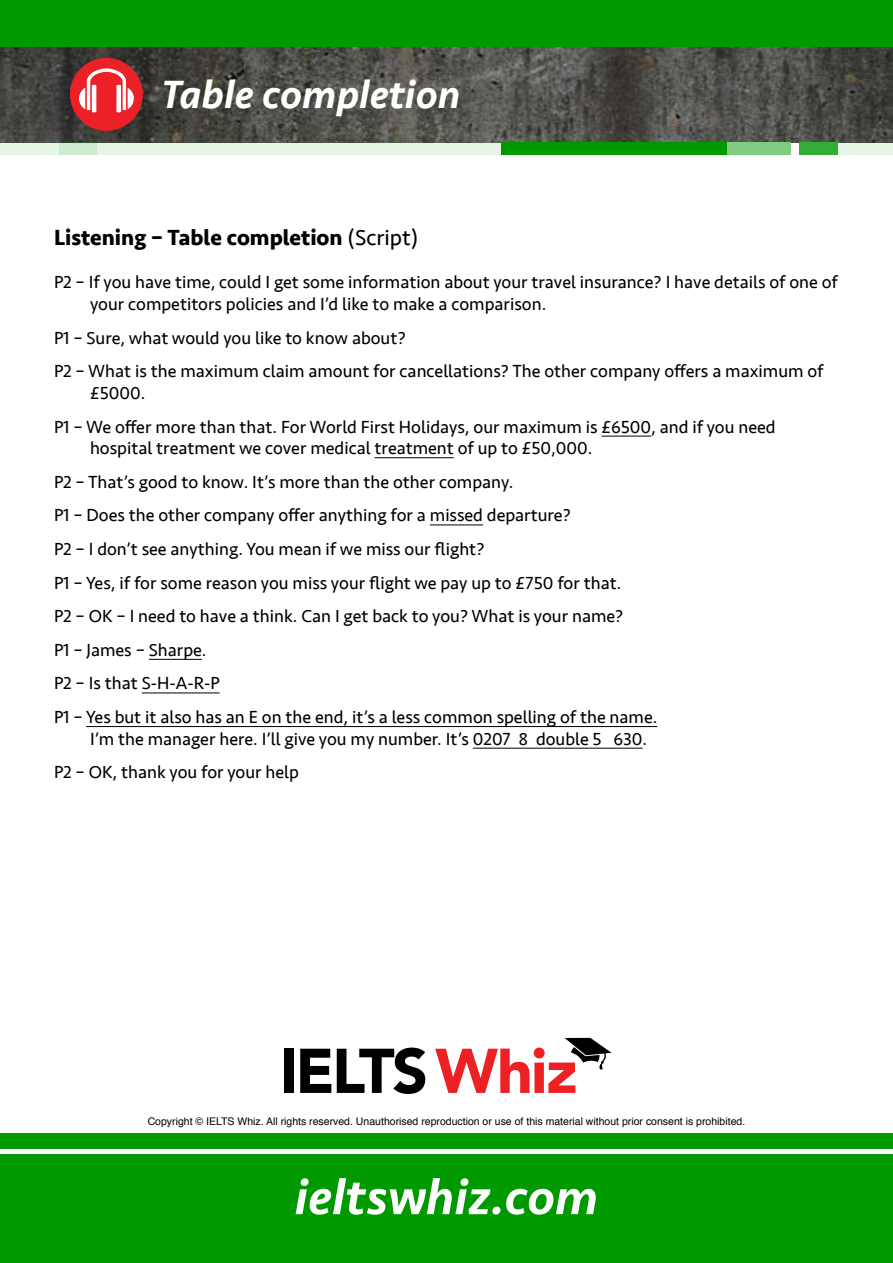
<style>
.page{position:relative;width:893px;height:1263px;background:#fff}
.page>*{position:absolute;margin:0;border:0;box-sizing:border-box;transform-origin:0 0}
.t1{font:italic 500 51px "Seravek";color:#fff}
.t2{font:italic 500 40.5px "Seravek";color:#fff}
.t3{font:700 22.5px "Seravek";color:#000}
.t4{font:18px/33.6px "Seravek";color:#000}
.t5{font:10.5px "Helvetica";color:#000}
.s1{font-weight:400}
</style>
<div class="page">
<hr style="left:602px;top:436px;width:49px;height:1px;background:#000">
<hr style="left:375px;top:457px;width:79px;height:1px;background:#000">
<hr style="left:430px;top:524px;width:53px;height:1px;background:#000">
<hr style="left:149px;top:659px;width:53px;height:1px;background:#000">
<hr style="left:142px;top:692px;width:78px;height:1px;background:#000">
<hr style="left:86px;top:726px;width:571px;height:1px;background:#000">
<hr style="left:473px;top:748px;width:170px;height:1px;background:#000">
<img style="left:0;top:47px;width:893px;height:95px">
<div style="left:0;top:1133px;width:893px;height:16px;background:#090"></div>
<div style="left:0;top:1155px;width:893px;height:108px;background:#090"></div>
<div style="left:0;top:0;width:893px;height:47px;background:#090"></div>
<div style="left:60px;top:142px;width:442px;height:13px;background:#e6f5e6"></div>
<div style="left:502px;top:142px;width:225px;height:13px;background:#090"></div>
<div style="left:727px;top:142px;width:64px;height:13px;background:#80cc80"></div>
<div style="left:799px;top:142px;width:39px;height:13px;background:#33ad33"></div>
<div style="left:838px;top:142px;width:55px;height:13px;background:#e6f5e6"></div>
<svg style="left:0;top:142px;width:97px;height:13px"></svg>
<div style="left:70px;top:58px;width:73px;height:73px;background:#ec2027;border-radius:50%"></div>
<svg style="left:79px;top:68px;width:55px;height:44px"></svg>
<div style="left:284px;top:1049px;width:10px;height:44px;background:#000"></div>
<svg style="left:300px;top:1049px;width:31px;height:44px"></svg>
<svg style="left:337px;top:1047px;width:88px;height:47px"></svg>
<svg style="left:435px;top:1038px;width:177px;height:55px"></svg>
<h2 class="t2" style="left:161px;top:69px;width:300px">Table completion</h2>
<p class="t3" style="left:54px;top:220px;width:366px">Listening – Table completion <span class="s1">(Script)</span></p>
<p class="t4" style="left:90px;top:272px;width:749px;line-height:21.6px;text-indent:-36px">P2 – If you have time, could I get some information about your travel insurance? I have details of one of your competitors policies and I’d like to make a comparison.</p>
<p class="t4" style="left:54px;top:321px;width:771px">P1 – Sure, what would you like to know about?<br>P2 – What is the maximum claim amount for cancellations? The other company offers a maximum of</p>
<p class="t4" style="left:54px;top:376px;width:723px;text-indent:36px">£5000.<br>P1 – We offer more than that. For World First Holidays, our maximum is £6500, and if you need</p>
<p class="t4" style="left:54px;top:431px;width:605px;text-indent:36px">hospital treatment we cover medical treatment of up to £50,000.<br>P2 – That’s good to know. It’s more than the other company.<br>P1 – Does the other company offer anything for a missed departure?<br>P2 – I don’t see anything. You mean if we miss our flight?<br>P1 – Yes, if for some reason you miss your flight we pay up to £750 for that.<br>P2 – OK – I need to have a think. Can I get back to you? What is your name?<br>P1 – James – Sharpe.<br>P2 – Is that S-H-A-R-P<br>P1 – Yes but it also has an E on the end, it’s a less common spelling of the name.</p>
<p class="t4" style="left:54px;top:722px;width:595px;text-indent:36px">I’m the manager here. I’ll give you my number. It’s 0207 8 double 5 630.<br>P2 – OK, thank you for your help</p>
<p class="t5" style="left:148px;top:1113px;width:599px">Copyright © IELTS Whiz. All rights reserved. Unauthorised reproduction or use of this material without prior consent is prohibited.</p>
<h1 class="t1" style="left:295px;top:1165px;width:305px">ieltswhiz.com</h1>
</div>
